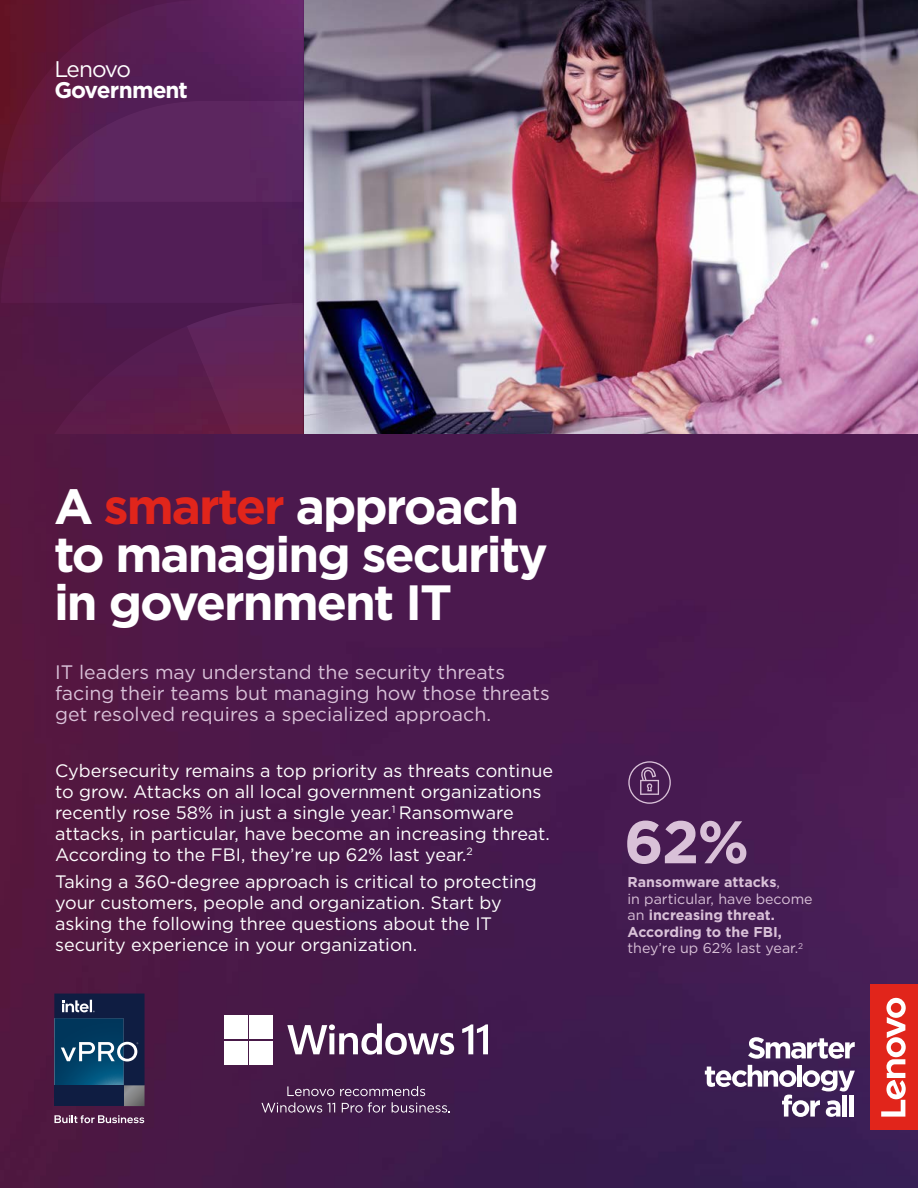
<style>
.page{position:relative;width:918px;height:1188px;background:#fff}
.page>*{position:absolute;margin:0;border:0;box-sizing:border-box;transform-origin:0 0}
.t1{font:700 60px "Gotham";color:#d9c1d8}
.t2{font:700 49.5px/48px "Gotham";letter-spacing:-.04em;color:#fff}
.t3{font:700 22.65px "Gotham";letter-spacing:-.05em;color:#fff}
.t4{font:22.65px "Gotham";letter-spacing:-.08em;color:#fff}
.t5{font:19.5px/21px "Gotham";color:#d9c1d8}
.t6{font:18px/21px "Gotham";color:#fff}
.t7{font:700 14.25px/16.5px "Gotham";color:#d9c1d8}
.s1{color:#e1251b}
.s2{font-weight:400}
</style>
<div class="page">
<img style="left:303px;top:0;width:615px;height:434px">
<svg style="left:1px;top:0;width:302px;height:101px;background:#5a1c4d"></svg>
<svg style="left:1px;top:101px;width:302px;height:333px;background:#581e51"></svg>
<img style="left:0;top:434px;width:918px;height:754px">
<svg style="left:628px;top:761px;width:43px;height:43px;background:#62396a"></svg>
<svg style="left:748px;top:1037px;width:107px;height:22px"></svg>
<svg style="left:705px;top:1065px;width:150px;height:52px"></svg>
<div style="left:842px;top:1095px;width:5px;height:22px;background:#fff"></div>
<hr style="left:849px;top:1095px;width:4px;height:22px;background:#fff">
<div style="left:870px;top:985px;width:48px;height:145px;background:#e1251b"></div>
<svg style="left:881px;top:998px;width:25px;height:119px"></svg>
<svg style="left:54px;top:994px;width:91px;height:112px;background:#204062"></svg>
<svg style="left:54px;top:1115px;width:90px;height:8px"></svg>
<div style="left:224px;top:1015px;width:23px;height:24px;background:#fff"></div>
<div style="left:250px;top:1015px;width:23px;height:24px;background:#fff"></div>
<div style="left:224px;top:1041px;width:23px;height:23px;background:#fff"></div>
<div style="left:250px;top:1041px;width:23px;height:23px;background:#fff"></div>
<svg style="left:287px;top:1023px;width:167px;height:32px"></svg>
<svg style="left:462px;top:1024px;width:26px;height:30px"></svg>
<svg style="left:287px;top:1086px;width:47px;height:10px"></svg>
<svg style="left:340px;top:1086px;width:85px;height:10px"></svg>
<svg style="left:261px;top:1102px;width:74px;height:11px"></svg>
<svg style="left:342px;top:1102px;width:44px;height:11px"></svg>
<svg style="left:392px;top:1102px;width:58px;height:11px"></svg>
<p class="t4" style="left:55px;top:54px;width:78px">Lenovo</p>
<p class="t3" style="left:55px;top:75px;width:135px">Government</p>
<h2 class="t2" style="left:54px;top:482px;width:496px">A <span class="s1">smarter</span> approach to managing security in government IT</h2>
<p class="t5" style="left:55px;top:661px;width:496px">IT leaders may understand the security threats facing their teams but managing how those threats get resolved requires a specialized approach.</p>
<p class="t6" style="left:55px;top:759px;width:500px">Cybersecurity remains a top priority as threats continue to grow. Attacks on all local government organizations recently rose 58% in just a single year.<sup>1</sup> Ransomware attacks, in particular, have become an increasing threat.<br>According to the FBI, they’re up 62% last year.<sup>2</sup></p>
<p class="t6" style="left:55px;top:871px;width:483px">Taking a 360-degree approach is critical to protecting your customers, people and organization. Start by asking the following three questions about the IT security experience in your organization.</p>
<p class="t7" style="left:627px;top:874px;width:187px">Ransomware attacks<span class="s2">,<br>in particular, have become an</span> increasing threat.<br>According to the FBI, <span class="s2">they’re up 62% last year.</span><sup>2</sup></p>
<h1 class="t1" style="left:624px;top:802px;width:127px">62%</h1>
</div>
